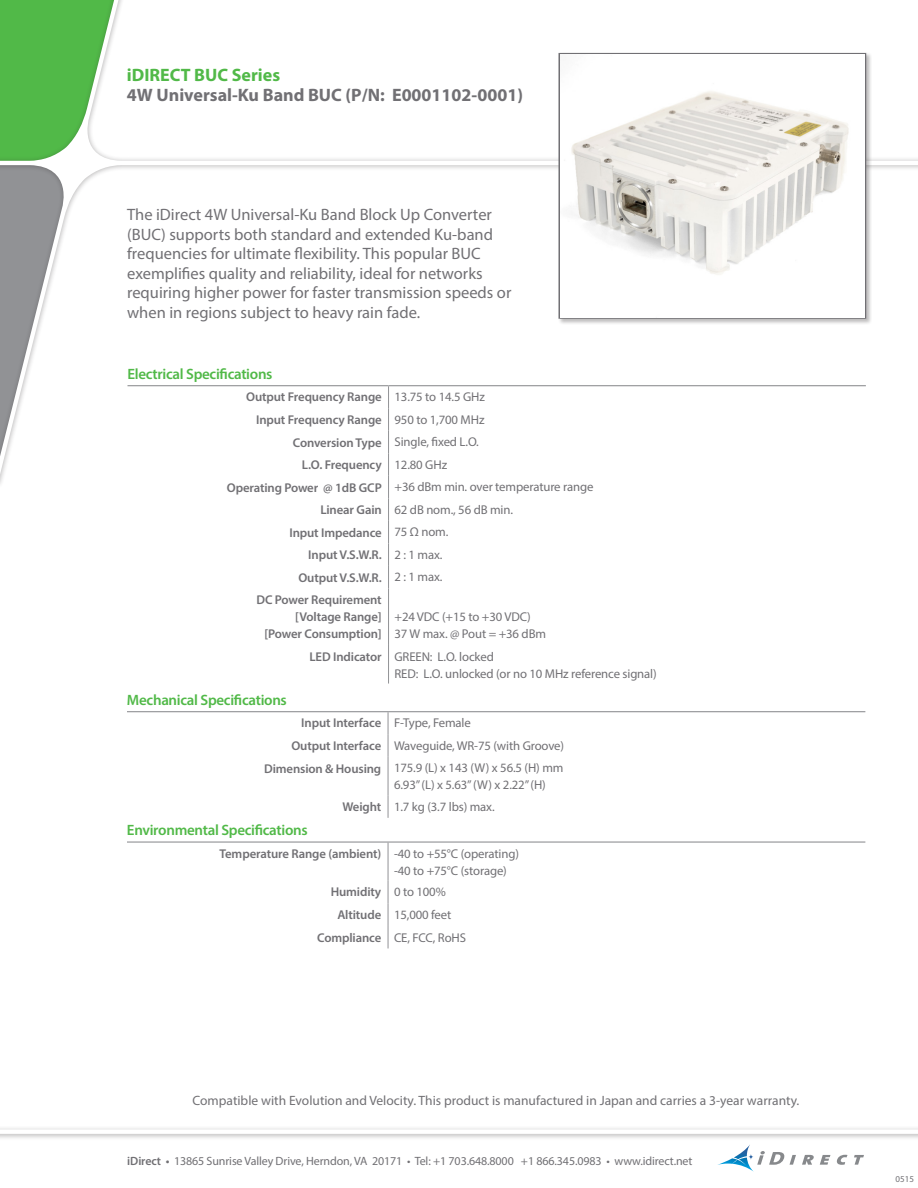
<style>
.page{position:relative;width:918px;height:1188px;background:#fff}
.page>*{position:absolute;margin:0;border:0;box-sizing:border-box;transform-origin:0 0}
.Header_-_Product_Ser{font:700 18px/20.4px "Myriad Pro";color:#717074}
.Body_Copy{font:16.5px/19.5px "Myriad Pro";color:#717074}
.Specs_-_Section_Head{font:600 15px "Myriad Pro";letter-spacing:-.02em;color:#51b948}
.Body_Copy-2{font:13.5px "Myriad Pro";color:#717074}
.Specs_-_Body{font:12.75px "Myriad Pro";letter-spacing:-.01em;color:#717074}
.Specs_-_Subhead{font:600 12.75px "Myriad Pro";letter-spacing:-.01em;color:#717074}
.Specs_-_Body-2{font:12px "Myriad Pro";letter-spacing:-.01em;color:#717074}
.Body_Copy-3{font:9px "Myriad Pro";color:#717074}
.s1{color:#51b948}
.s2{font-weight:600}
</style>
<div class="page">
<svg style="left:0;top:0;width:918px;height:483px"></svg>
<div style="left:0;top:1125px;width:918px;height:16px;background:#231f20;opacity:.29"></div>
<svg style="left:0;top:1129px;width:918px;height:5px"></svg>
<hr style="left:128px;top:385px;width:261px;height:1px;background:#919295">
<hr style="left:389px;top:385px;width:477px;height:1px;background:#919295">
<svg style="left:388px;top:386px;width:1px;height:202px"></svg>
<hr style="left:388px;top:588px;width:1px;height:57px;background:#919295">
<hr style="left:388px;top:645px;width:1px;height:39px;background:#919295">
<svg style="left:717px;top:1144px;width:147px;height:28px"></svg>
<svg style="left:388px;top:712px;width:1px;height:45px"></svg>
<hr style="left:388px;top:757px;width:1px;height:38px;background:#919295">
<svg style="left:388px;top:795px;width:1px;height:23px"></svg>
<hr style="left:388px;top:843px;width:1px;height:38px;background:#919295">
<svg style="left:388px;top:881px;width:1px;height:67px"></svg>
<hr style="left:127px;top:711px;width:261px;height:1px;background:#919295">
<hr style="left:388px;top:711px;width:477px;height:1px;background:#919295">
<hr style="left:127px;top:841px;width:261px;height:2px;background:#919295">
<hr style="left:388px;top:841px;width:477px;height:2px;background:#919295">
<div style="left:558px;top:52px;width:314px;height:273px;background:#231f20;opacity:.3"></div>
<svg style="left:559px;top:53px;width:307px;height:266px"></svg>
<img style="left:560px;top:55px;width:305px;height:262px">
<p class="Header_-_Product_Ser" style="left:127px;top:64px;width:398px"><span class="s1">iDIRECT BUC Series<br></span>4W Universal-Ku Band BUC (P/N: E0001102-0001)</p>
<p class="Body_Copy" style="left:127px;top:205px;width:386px">The iDirect 4W Universal-Ku Band Block Up Converter (BUC) supports both standard and extended Ku-band frequencies for ultimate flexibility. This popular BUC exemplifies quality and reliability, ideal for networks requiring higher power for faster transmission speeds or when in regions subject to heavy rain fade.</p>
<p class="Specs_-_Section_Head" style="left:128px;top:364px;width:147px">Electrical Specifications</p>
<p class="Specs_-_Subhead" style="left:246px;top:389px;width:137px">Output Frequency Range</p>
<p class="Specs_-_Body" style="left:395px;top:389px;width:92px">13.75 to 14.5 GHz</p>
<p class="Specs_-_Subhead" style="left:256px;top:412px;width:127px">Input Frequency Range</p>
<p class="Specs_-_Body" style="left:395px;top:412px;width:91px">950 to 1,700 MHz</p>
<p class="Specs_-_Subhead" style="left:293px;top:434px;width:90px">Conversion Type</p>
<p class="Specs_-_Body" style="left:395px;top:434px;width:86px">Single, fixed L.O.</p>
<p class="Specs_-_Subhead" style="left:302px;top:457px;width:81px">L.O. Frequency</p>
<p class="Specs_-_Body" style="left:395px;top:457px;width:54px">12.80 GHz</p>
<p class="Specs_-_Subhead" style="left:227px;top:479px;width:156px">Operating Power @ 1dB GCP</p>
<p class="Specs_-_Body" style="left:395px;top:479px;width:200px">+36 dBm min. over temperature range</p>
<p class="Specs_-_Subhead" style="left:320px;top:502px;width:63px">Linear Gain</p>
<p class="Specs_-_Body" style="left:395px;top:502px;width:120px">62 dB nom., 56 dB min.</p>
<p class="Specs_-_Subhead" style="left:289px;top:524px;width:94px">Input Impedance</p>
<p class="Specs_-_Body" style="left:395px;top:524px;width:55px">75 Ω nom.</p>
<p class="Specs_-_Subhead" style="left:308px;top:547px;width:75px">Input V.S.W.R.</p>
<p class="Specs_-_Body" style="left:395px;top:547px;width:50px">2 : 1 max.</p>
<p class="Specs_-_Subhead" style="left:298px;top:569px;width:85px">Output V.S.W.R.</p>
<p class="Specs_-_Body" style="left:395px;top:569px;width:50px">2 : 1 max.</p>
<p class="Specs_-_Subhead" style="left:256px;top:592px;width:127px">DC Power Requirement</p>
<p class="Specs_-_Subhead" style="left:295px;top:609px;width:88px">[Voltage Range]</p>
<p class="Specs_-_Subhead" style="left:265px;top:626px;width:119px">[Power Consumption]</p>
<p class="Specs_-_Body" style="left:395px;top:609px;width:138px">+24 VDC (+15 to +30 VDC)</p>
<p class="Specs_-_Body" style="left:395px;top:626px;width:153px">37 W max. @ Pout = +36 dBm</p>
<p class="Specs_-_Section_Head" style="left:127px;top:690px;width:161px">Mechanical Specifications</p>
<p class="Specs_-_Subhead" style="left:309px;top:648px;width:74px">LED Indicator</p>
<p class="Specs_-_Body" style="left:395px;top:648px;width:101px">GREEN: L.O. locked</p>
<p class="Specs_-_Body" style="left:395px;top:665px;width:264px">RED: L.O. unlocked (or no 10 MHz reference signal)</p>
<p class="Specs_-_Subhead" style="left:301px;top:715px;width:82px">Input Interface</p>
<p class="Specs_-_Body" style="left:394px;top:715px;width:78px">F-Type, Female</p>
<p class="Specs_-_Subhead" style="left:291px;top:738px;width:91px">Output Interface</p>
<p class="Specs_-_Body" style="left:394px;top:738px;width:172px">Waveguide, WR-75 (with Groove)</p>
<p class="Specs_-_Subhead" style="left:264px;top:760px;width:119px">Dimension &amp; Housing</p>
<p class="Specs_-_Body" style="left:394px;top:760px;width:171px">175.9 (L) x 143 (W) x 56.5 (H) mm</p>
<p class="Specs_-_Body" style="left:394px;top:777px;width:153px">6.93” (L) x 5.63” (W) x 2.22” (H)</p>
<p class="Specs_-_Subhead" style="left:342px;top:799px;width:40px">Weight</p>
<p class="Specs_-_Body" style="left:394px;top:799px;width:102px">1.7 kg (3.7 lbs) max.</p>
<p class="Specs_-_Section_Head" style="left:127px;top:821px;width:182px">Environmental Specifications</p>
<p class="Specs_-_Subhead" style="left:220px;top:845px;width:163px">Temperature Range (ambient)</p>
<p class="Specs_-_Body" style="left:394px;top:845px;width:126px">-40 to +55°C (operating)</p>
<p class="Specs_-_Body" style="left:394px;top:862px;width:114px">-40 to +75°C (storage)</p>
<p class="Specs_-_Subhead" style="left:331px;top:884px;width:52px">Humidity</p>
<p class="Specs_-_Body" style="left:394px;top:884px;width:53px">0 to 100%</p>
<p class="Specs_-_Subhead" style="left:337px;top:907px;width:45px">Altitude</p>
<p class="Specs_-_Body" style="left:394px;top:907px;width:59px">15,000 feet</p>
<p class="Specs_-_Subhead" style="left:317px;top:929px;width:66px">Compliance</p>
<p class="Specs_-_Body" style="left:394px;top:929px;width:74px">CE, FCC, RoHS</p>
<p class="Body_Copy-2" style="left:193px;top:1092px;width:608px">Compatible with Evolution and Velocity. This product is manufactured in Japan and carries a 3-year warranty.</p>
<p class="Specs_-_Body-2" style="left:127px;top:1154px;width:567px"><span class="s2">iDirect •</span> 13865 Sunrise Valley Drive, Herndon, VA 20171 • Tel: +1 703.648.8000 +1 866.345.0983 • www.idirect.net</p>
<p class="Body_Copy-3" style="left:896px;top:1173px;width:20px">0515</p>
</div>
